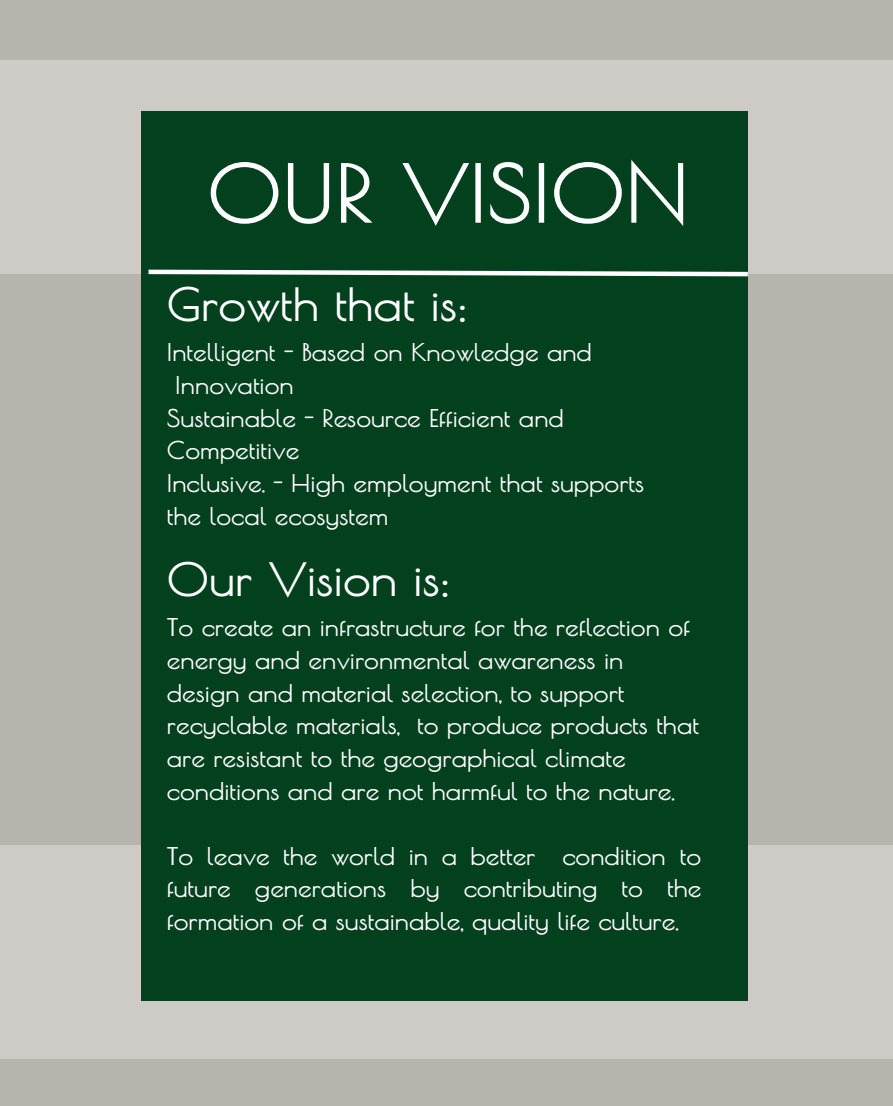
<style>
.page{position:relative;width:893px;height:1106px;background:#fff}
.page>*{position:absolute;margin:0;border:0;box-sizing:border-box;transform-origin:0 0}
.t1{font:700 79.5px "Poiret One";color:#fff}
.t2{font:700 45px "Poiret One";color:#fff}
.t3{font:700 24px/32.7px "Poiret One";color:#fff}
</style>
<div class="page">
<div style="left:0;top:0;width:892px;height:1106px;background:#b5b4ad"></div>
<div style="left:0;top:845px;width:892px;height:213px;background:#cccbc6"></div>
<div style="left:0;top:60px;width:892px;height:214px;background:#cccbc6"></div>
<div style="left:141px;top:112px;width:606px;height:889px;background:#02401e"></div>
<svg style="left:148px;top:267px;width:600px;height:12px"></svg>
<p class="t1" style="left:207px;top:146px;width:483px">OUR VISION</p>
<p class="t2" style="left:167px;top:278px;width:302px">Growth that is:</p>
<p class="t3" style="left:175px;top:336px;width:418px;text-indent:-8px">Intelligent - Based on Knowledge and<br>Innovation</p>
<p class="t3" style="left:167px;top:401px;width:398px">Sustainable - Resource Efficient and<br>Competitive</p>
<p class="t3" style="left:167px;top:467px;width:479px">Inclusive. - High employment that supports the local ecosystem</p>
<p class="t2" style="left:167px;top:552px;width:285px">Our Vision is:</p>
<p class="t3" style="left:167px;top:611px;width:533px">To create an infrastructure for the reflection of energy and environmental awareness in design and material selection, to support recyclable materials, to produce products that are resistant to the geographical climate conditions and are not harmful to the nature.</p>
<p class="t3" style="left:167px;top:839px;width:536px;text-align:justify">To leave the world in a better condition to future generations by contributing to the formation of a sustainable, quality life culture.</p>
</div>
